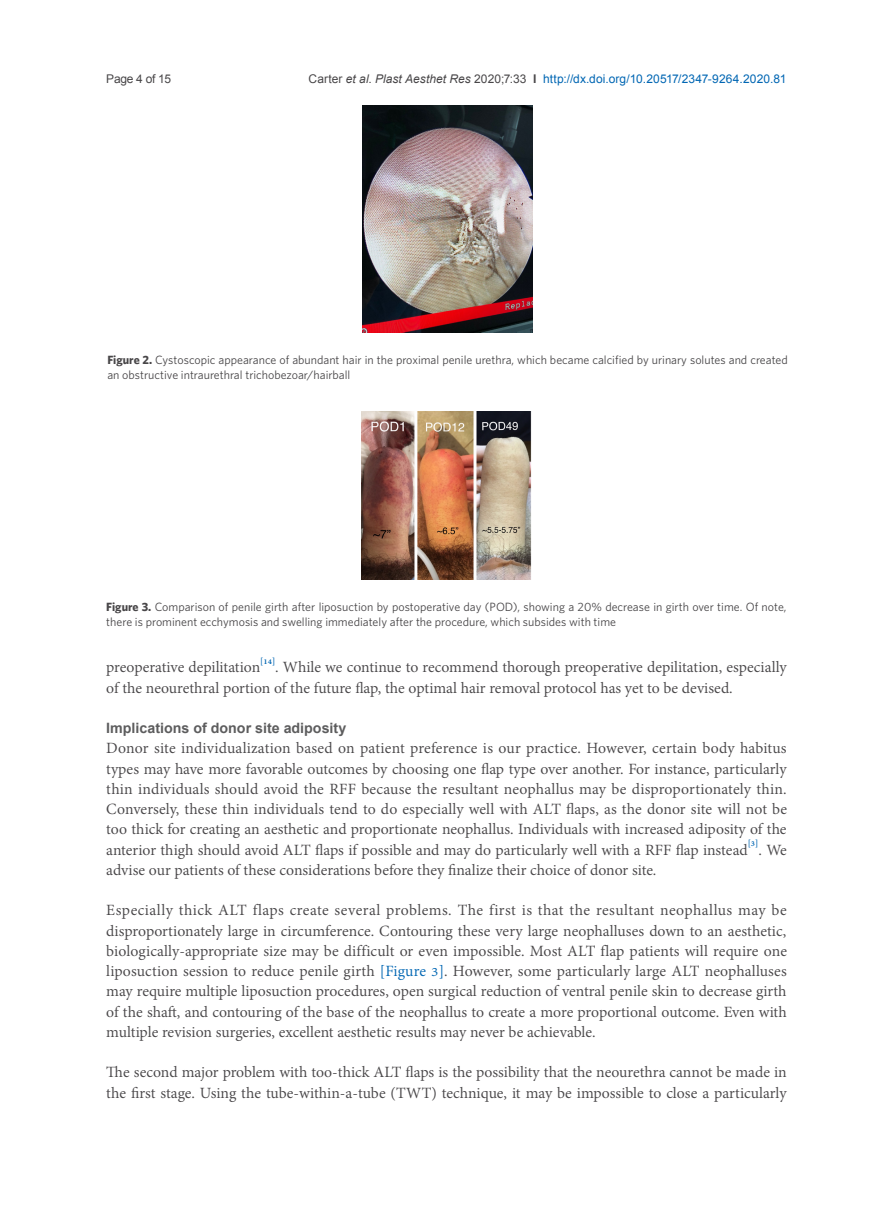
<style>
.page{position:relative;width:893px;height:1212px;background:#fff}
.page>*{position:absolute;margin:0;border:0;box-sizing:border-box;transform-origin:0 0}
.正文{font:19.2px/20.2px "Adobe Thai";color:#484648}
.正文-2{font:700 14.25px "Arial";color:#5d5d5e}
.t1{font:12px/15px "Whitney";color:#484648}
.t2{font:12px "Arial";letter-spacing:.01em;color:#0166b3}
.t3{font:12px "Arial";letter-spacing:-.025em;color:#484648}
.s1{color:#484648}
.s2{font-style:italic;color:#484648}
.s3{font-weight:700;color:#484648}
.s4{font-weight:700}
.s5{color:#0166b3}
</style>
<div class="page">
<img style="left:362px;top:105px;width:171px;height:228px">
<img style="left:361px;top:411px;width:171px;height:169px">
<p class="t3" style="left:106px;top:70px;width:66px">Page 4 of 15</p>
<p class="t2" style="left:309px;top:70px;width:480px"><span class="s1">Carter</span> <span class="s2">et al</span><span class="s1">.</span> <span class="s2">Plast Aesthet Res</span> <span class="s1">2020;7:33</span> <span class="s3">I</span> http://dx.doi.org/10.20517/2347-9264.2020.81</p>
<p class="t1" style="left:107px;top:352px;width:682px"><span class="s4">Figure 2.</span> Cystoscopic appearance of abundant hair in the proximal penile urethra, which became calcified by urinary solutes and created an obstructive intraurethral trichobezoar/hairball</p>
<p class="t1" style="left:106px;top:599px;width:682px"><span class="s4">Figure 3.</span> Comparison of penile girth after liposuction by postoperative day (POD), showing a 20% decrease in girth over time. Of note, there is prominent ecchymosis and swelling immediately after the procedure, which subsides with time</p>
<p class="正文" style="left:106px;top:655px;width:682px">preoperative depilitation<sup>[14]</sup>. While we continue to recommend thorough preoperative depilitation, especially of the neourethral portion of the future flap, the optimal hair removal protocol has yet to be devised.</p>
<p class="正文-2" style="left:106px;top:718px;width:241px">Implications of donor site adiposity</p>
<p class="正文" style="left:106px;top:736px;width:682px;text-align:justify">Donor site individualization based on patient preference is our practice. However, certain body habitus types may have more favorable outcomes by choosing one flap type over another. For instance, particularly thin individuals should avoid the RFF because the resultant neophallus may be disproportionately thin.<br>Conversely, these thin individuals tend to do especially well with ALT flaps, as the donor site will not be too thick for creating an aesthetic and proportionate neophallus. Individuals with increased adiposity of the anterior thigh should avoid ALT flaps if possible and may do particularly well with a RFF flap instead<sup>[3]</sup>. We advise our patients of these considerations before they finalize their choice of donor site.</p>
<p class="正文" style="left:106px;top:898px;width:682px;text-align:justify">Especially thick ALT flaps create several problems. The first is that the resultant neophallus may be disproportionately large in circumference. Contouring these very large neophalluses down to an aesthetic, biologically-appropriate size may be difficult or even impossible. Most ALT flap patients will require one liposuction session to reduce penile girth <span class="s5">[Figure 3]</span>. However, some particularly large ALT neophalluses may require multiple liposuction procedures, open surgical reduction of ventral penile skin to decrease girth of the shaft, and contouring of the base of the neophallus to create a more proportional outcome. Even with multiple revision surgeries, excellent aesthetic results may never be achievable.</p>
<p class="正文" style="left:106px;top:1060px;width:682px">The second major problem with too-thick ALT flaps is the possibility that the neourethra cannot be made in the first stage. Using the tube-within-a-tube (TWT) technique, it may be impossible to close a particularly</p>
</div>
